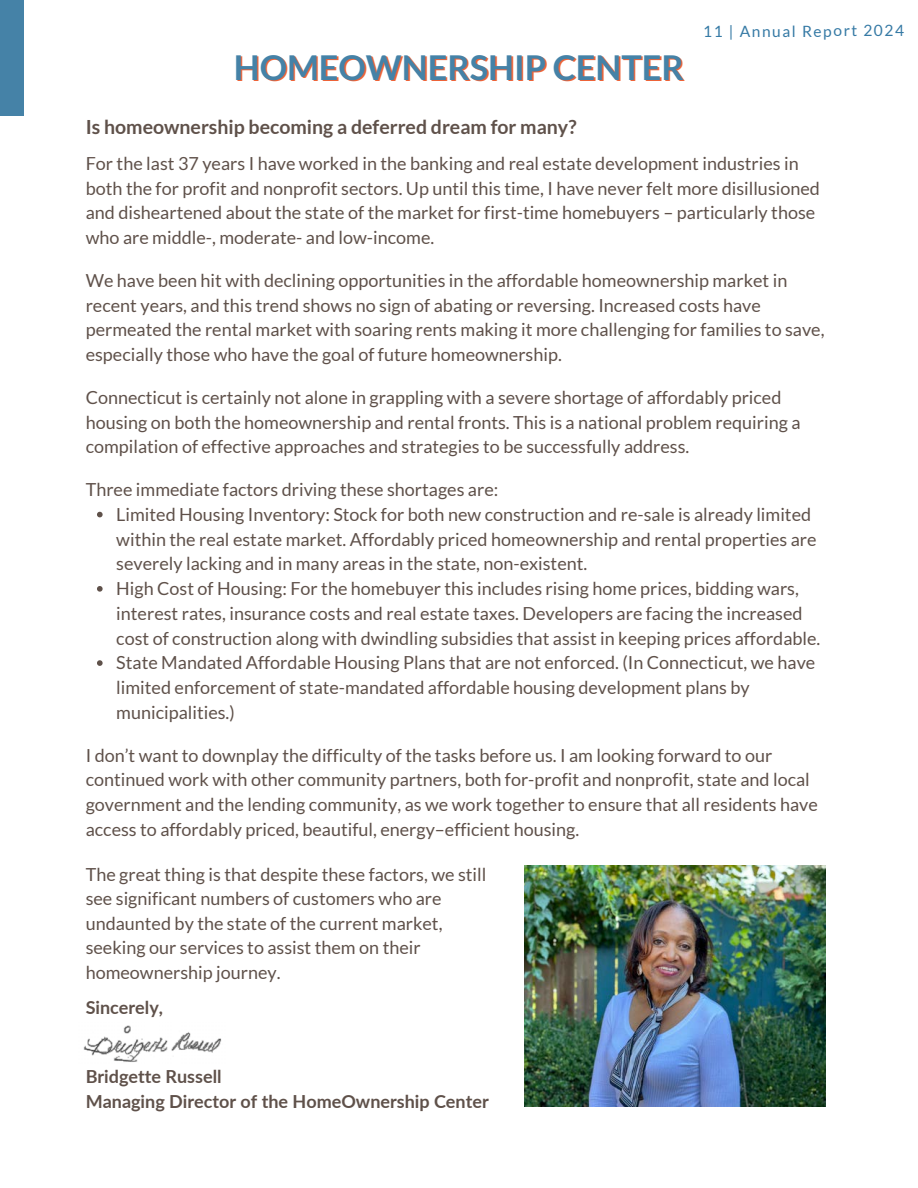
<style>
.page{position:relative;width:918px;height:1188px;background:#fff}
.page>*{position:absolute;margin:0;border:0;box-sizing:border-box;transform-origin:0 0}
.t1{font:700 34.35px "Lato";color:#ed6338}
.t2{font:700 19.5px "Lato";color:#5f514a}
.t3{font:18px/24.8px "Lato";color:#5f514a}
.t4{font:700 18px/24.8px "Lato";color:#5f514a}
.t5{font:15.6px "Lato";letter-spacing:.1em;color:#367aa5}
</style>
<div class="page">
<svg style="left:97px;top:512px;width:6px;height:5px"></svg>
<svg style="left:97px;top:586px;width:6px;height:6px"></svg>
<svg style="left:97px;top:660px;width:6px;height:6px"></svg>
<img style="left:83px;top:1025px;width:139px;height:37px">
<img style="left:524px;top:865px;width:302px;height:241px">
<div style="left:0;top:0;width:23px;height:116px;background:#4582a7"></div>
<h1 class="t1" style="left:235px;top:47px;width:452px">HOMEOWNERSHIP CENTER</h1>
<p class="t2" style="left:86px;top:115px;width:492px">Is homeownership becoming a deferred dream for many?</p>
<h3 class="t5" style="left:703px;top:21px;width:202px">11 | Annual Report 2024</h3>
<p class="t3" style="left:86px;top:150px;width:736px">For the last 37 years I have worked in the banking and real estate development industries in both the for profit and nonprofit sectors. Up until this time, I have never felt more disillusioned and disheartened about the state of the market for first-time homebuyers – particularly those who are middle-, moderate- and low-income.</p>
<h1 class="t3" style="left:86px;top:267px;width:740px">We have been hit with declining opportunities in the affordable homeownership market in recent years, and this trend shows no sign of abating or reversing. Increased costs have permeated the rental market with soaring rents making it more challenging for families to save, especially those who have the goal of future homeownership.</h1>
<h2 class="t3" style="left:86px;top:384px;width:716px">Connecticut is certainly not alone in grappling with a severe shortage of affordably priced housing on both the homeownership and rental fronts. This is a national problem requiring a compilation of effective approaches and strategies to be successfully address.</h2>
<h3 class="t3" style="left:86px;top:477px;width:414px">Three immediate factors driving these shortages are:</h3>
<h3 class="t3" style="left:116px;top:501px;width:702px">Limited Housing Inventory: Stock for both new construction and re-sale is already limited within the real estate market. Affordably priced homeownership and rental properties are severely lacking and in many areas in the state, non-existent.</h3>
<h3 class="t3" style="left:116px;top:576px;width:706px">High Cost of Housing: For the homebuyer this includes rising home prices, bidding wars, interest rates, insurance costs and real estate taxes. Developers are facing the increased cost of construction along with dwindling subsidies that assist in keeping prices affordable.</h3>
<h3 class="t3" style="left:116px;top:650px;width:701px">State Mandated Affordable Housing Plans that are not enforced. (In Connecticut, we have limited enforcement of state-mandated affordable housing development plans by municipalities.)</h3>
<p class="t3" style="left:86px;top:742px;width:734px">I don’t want to downplay the difficulty of the tasks before us. I am looking forward to our continued work with other community partners, both for-profit and nonprofit, state and local government and the lending community, as we work together to ensure that all residents have access to affordably priced, beautiful, energy–efficient housing.</p>
<h2 class="t3" style="left:86px;top:861px;width:402px">The great thing is that despite these factors, we still see significant numbers of customers who are undaunted by the state of the current market, seeking our services to assist them on their homeownership journey.</h2>
<p class="t4" style="left:86px;top:994px;width:79px">Sincerely,</p>
<h3 class="t4" style="left:86px;top:1064px;width:405px">Bridgette Russell<br>Managing Director of the HomeOwnership Center</h3>
</div>
